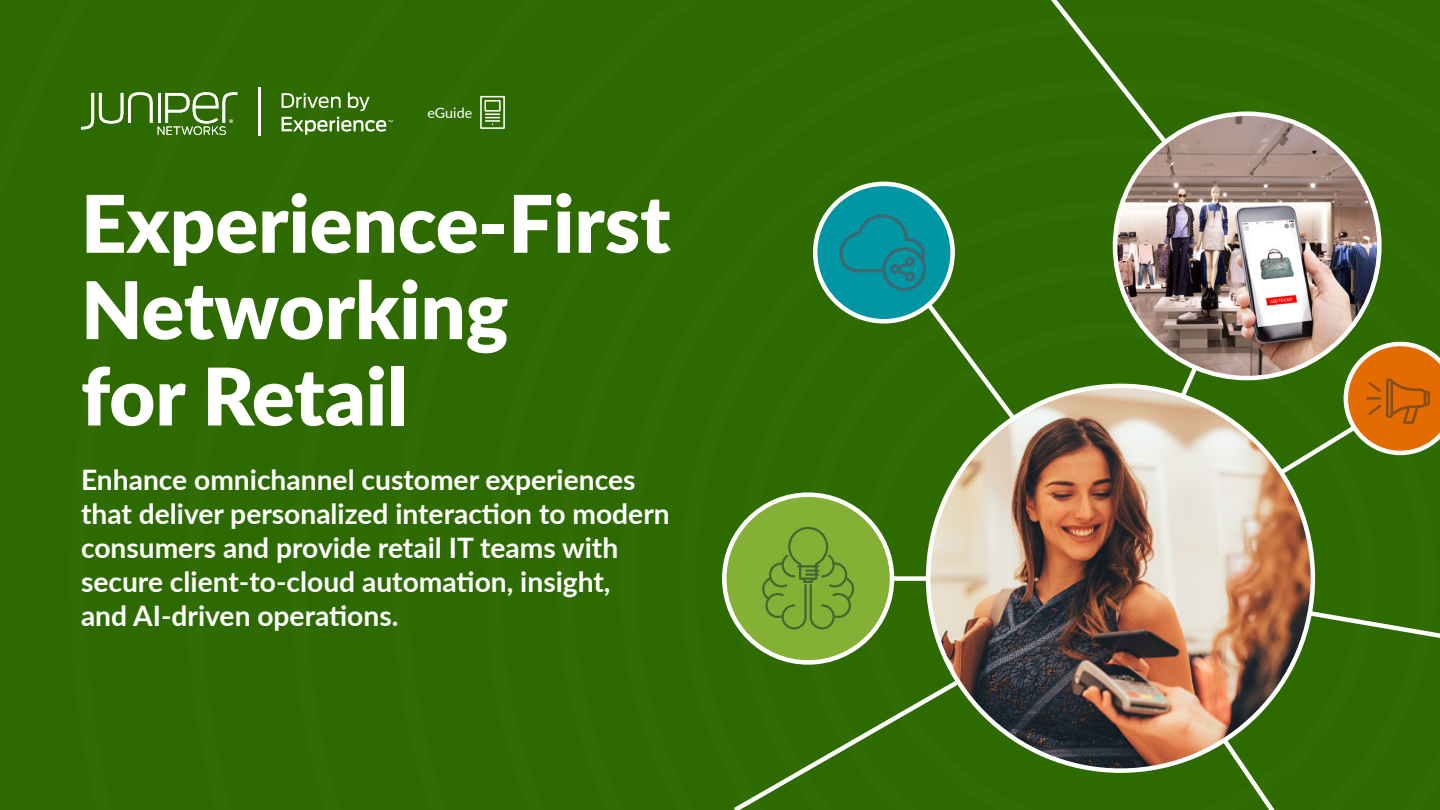
<style>
.page{position:relative;width:1440px;height:810px;background:#2d6a00}
.page>*{position:absolute;margin:0;border:0;box-sizing:border-box;transform-origin:0 0}
.t1{font:900 79.43px/86.4px "Lato";color:#fff}
.t2{font:700 28.2px/33.8px "Lato";color:#fff}
.t3{font:14.33px "Lato";color:#fff}
</style>
<div class="page">
<div style="left:480px;top:96px;width:25px;height:33px;border:2px solid #fff"></div>
<svg style="left:484px;top:99px;width:17px;height:27px"></svg>
<hr style="left:258px;top:87px;width:3px;height:49px;background:#fff">
<svg style="left:282px;top:93px;width:59px;height:15px"></svg>
<svg style="left:348px;top:93px;width:22px;height:18px"></svg>
<svg style="left:81px;top:92px;width:156px;height:43px"></svg>
<svg style="left:282px;top:117px;width:111px;height:18px"></svg>
<div style="left:724px;top:495px;width:168px;height:167px;background:#84b135;border-radius:50%"></div>
<div style="left:722px;top:492px;width:172px;height:173px;border:4px solid #fff;border-radius:50%"></div>
<div style="left:815px;top:184px;width:138px;height:137px;background:#0096a4;border-radius:50%"></div>
<div style="left:813px;top:182px;width:142px;height:142px;border:4px solid #fff;border-radius:50%"></div>
<img style="left:1115px;top:114px;width:264px;height:264px;border-radius:132px">
<img style="left:928px;top:386px;width:385px;height:385px;border-radius:192px">
<div style="left:1044px;top:0;width:126px;height:147px;background:#2d6a00"></div>
<svg style="left:922px;top:298px;width:97px;height:125px;background:#3b7412"></svg>
<div style="left:894px;top:576px;width:33px;height:5px;background:#fff"></div>
<div style="left:729px;top:677px;width:233px;height:133px;background:#2d6a00"></div>
<svg style="left:1218px;top:733px;width:63px;height:77px;background:#43781a"></svg>
<svg style="left:1306px;top:608px;width:134px;height:35px;background:#4c7f26"></svg>
<svg style="left:1275px;top:342px;width:165px;height:137px;background:#83781d"></svg>
<svg style="left:839px;top:214px;width:87px;height:77px"></svg>
<svg style="left:762px;top:527px;width:93px;height:102px"></svg>
<svg style="left:1176px;top:361px;width:26px;height:43px"></svg>
<p class="t3" style="left:427px;top:103px;width:46px">eGuide</p>
<h1 class="t1" style="left:81px;top:177px;width:591px">Experience-First<br>Networking<br>for Retail</h1>
<p class="t2" style="left:81px;top:462px;width:590px">Enhance omnichannel customer experiences that deliver personalized interaction to modern consumers and provide retail IT teams with secure client-to-cloud automation, insight,<br>and AI-driven operations.</p>
</div>
